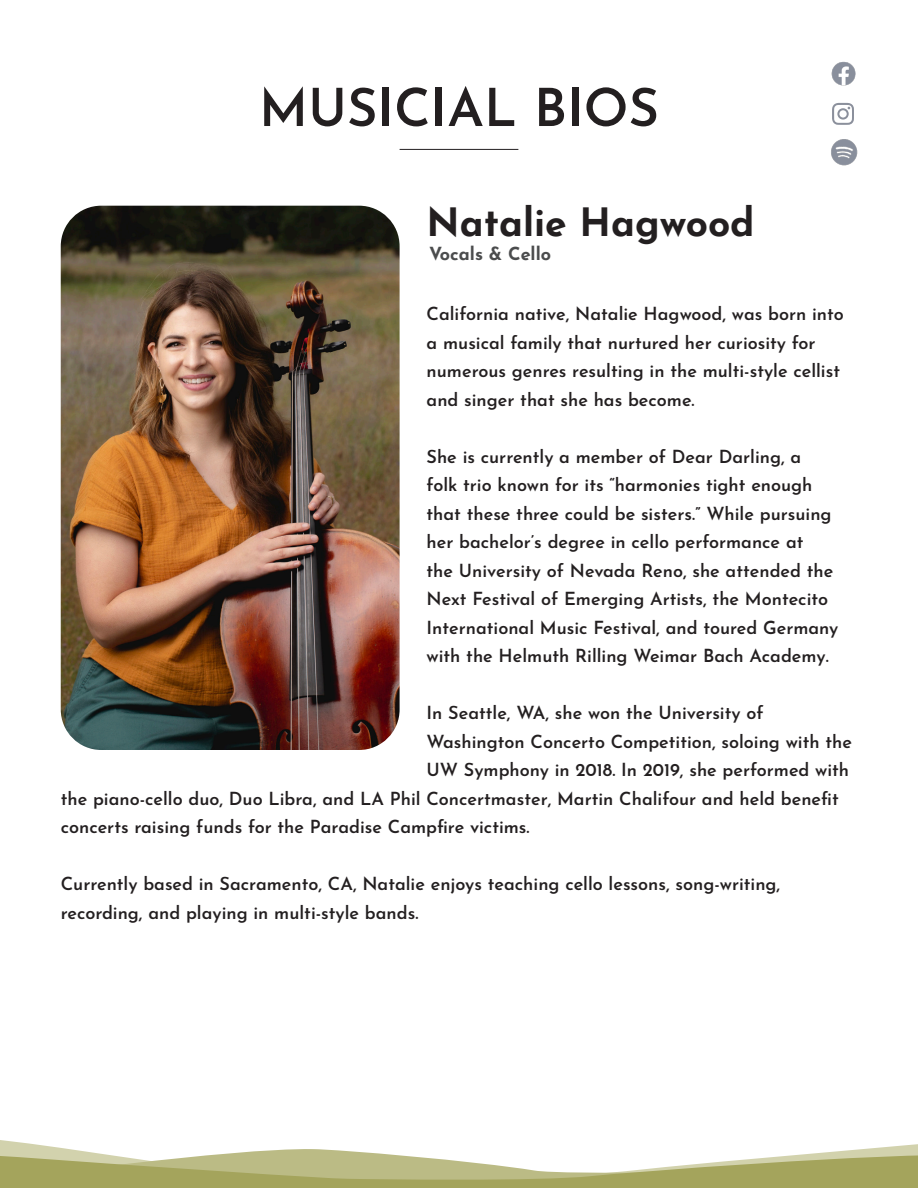
<style>
.page{position:relative;width:918px;height:1188px;background:#fff}
.page>*{position:absolute;margin:0;border:0;box-sizing:border-box;transform-origin:0 0}
.t1{font:600 52.5px "Josefin Sans";color:#231f20}
.t2{font:700 39px "Josefin Sans";color:#231f20}
.t3{font:600 18px/28.5px "Josefin Sans";color:#231f20}
.t4{font:700 18px "Josefin Sans";color:#4b4c4d}
</style>
<div class="page">
<img style="left:831px;top:61px;width:25px;height:25px">
<svg style="left:832px;top:103px;width:22px;height:22px"></svg>
<img style="left:831px;top:139px;width:26px;height:26px">
<img style="left:61px;top:206px;width:339px;height:544px">
<hr style="left:400px;top:149px;width:118px;height:1px;background:#231f20">
<svg style="left:0;top:1140px;width:918px;height:11px"></svg>
<svg style="left:0;top:1151px;width:918px;height:37px"></svg>
<p class="t1" style="left:259px;top:63px;width:402px">MUSICIAL BIOS</p>
<p class="t2" style="left:427px;top:187px;width:330px">Natalie Hagwood</p>
<p class="t4" style="left:429px;top:238px;width:124px">Vocals &amp; Cello</p>
<p class="t3" style="left:427px;top:297px;width:419px">California native, Natalie Hagwood, was born into a musical family that nurtured her curiosity for numerous genres resulting in the multi-style cellist and singer that she has become.</p>
<p class="t3" style="left:427px;top:440px;width:413px">She is currently a member of Dear Darling, a<br>folk trio known for its “harmonies tight enough that these three could be sisters.” While pursuing her bachelor’s degree in cello performance at<br>the University of Nevada Reno, she attended the Next Festival of Emerging Artists, the Montecito International Music Festival, and toured Germany with the Helmuth Rilling Weimar Bach Academy.</p>
<p class="t3" style="left:427px;top:696px;width:339px">In Seattle, WA, she won the University of</p>
<p class="t3" style="left:427px;top:725px;width:427px">Washington Concerto Competition, soloing with the</p>
<p class="t3" style="left:427px;top:753px;width:424px">UW Symphony in 2018. In 2019, she performed with</p>
<p class="t3" style="left:61px;top:782px;width:780px">the piano-cello duo, Duo Libra, and LA Phil Concertmaster, Martin Chalifour and held benefit</p>
<p class="t3" style="left:61px;top:810px;width:470px">concerts raising funds for the Paradise Campfire victims.</p>
<p class="t3" style="left:61px;top:867px;width:721px">Currently based in Sacramento, CA, Natalie enjoys teaching cello lessons, song-writing, recording, and playing in multi-style bands.</p>
</div>
